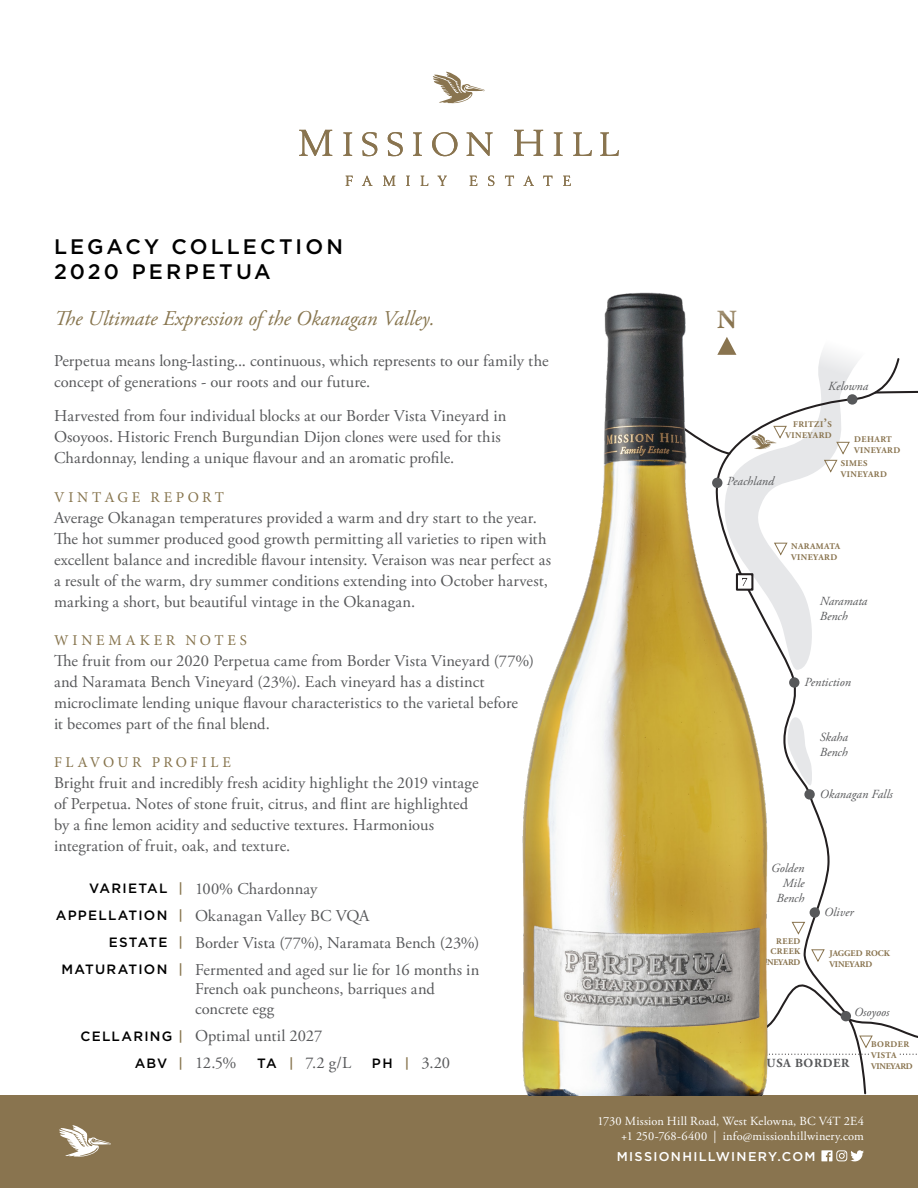
<style>
.page{position:relative;width:918px;height:1188px;background:#fff}
.page>*{position:absolute;margin:0;border:0;box-sizing:border-box;transform-origin:0 0}
.t1{font:700 26.1px "Adobe Garamond Pro";color:#89744f}
.Tier_Description{font:italic 21px "Adobe Garamond Pro";color:#87754e}
.t2{font:500 21px/25.2px "Gotham";letter-spacing:.145em;color:#000}
.Body_Copy{font:16.5px/21px "Adobe Garamond Pro";letter-spacing:.005em;color:#57585a}
.footer_web_address{font:16.5px/19.8px "Adobe Garamond Pro";color:#57585a}
.SUBHEAD{font:15px "Minion Pro";letter-spacing:.24em;color:#87754e}
.Body_Copy-2{font:500 13.5px "Gotham";letter-spacing:.09em;color:#000}
.footer_web_address-2{font:500 13.5px "Gotham";letter-spacing:.09em;color:#000}
.t3{font:500 12.75px "Gotham";letter-spacing:.1em;color:#fff}
.t4{font:italic 12.3px/14.9px "Adobe Garamond Pro";letter-spacing:.005em;color:#57585a}
.t5{font:12.3px/15px "Adobe Garamond Pro";letter-spacing:.015em;color:#fff;text-align:right}
.t6{font:700 12.3px "Adobe Garamond Pro";letter-spacing:.05em;color:#57585a}
.t7{font:700 8.7px/10.6px "Adobe Garamond Pro";letter-spacing:.05em;color:#89744f}
.t8{font:700 8.7px/10.6px "Adobe Garamond Pro";letter-spacing:.01em;color:#89744f;text-align:right}
.t9{font:700 8.7px/10.6px "Adobe Garamond Pro";color:#89744f}
.s1{color:#87754e}
.s2{font-family:"Gotham";font-weight:500;font-size:13.5px;color:#000}
.s3{font-family:"Gotham";font-weight:500;font-size:13.5px;color:#87754e}
.s4{font-size:12.3px}
</style>
<div class="page">
<svg style="left:346px;top:176px;width:225px;height:10px"></svg>
<svg style="left:299px;top:130px;width:320px;height:26px"></svg>
<svg style="left:433px;top:71px;width:52px;height:33px"></svg>
<svg style="left:782px;top:473px;width:85px;height:622px"></svg>
<svg style="left:782px;top:772px;width:136px;height:272px"></svg>
<div style="left:789px;top:677px;width:10px;height:11px;background:#57585a;border-radius:50%"></div>
<div style="left:804px;top:789px;width:11px;height:11px;background:#57585a;border-radius:50%"></div>
<div style="left:810px;top:907px;width:10px;height:11px;background:#57585a;border-radius:50%"></div>
<svg style="left:787px;top:717px;width:26px;height:69px"></svg>
<div style="left:841px;top:1011px;width:10px;height:10px;background:#57585a;border-radius:50%"></div>
<svg style="left:782px;top:1054px;width:135px;height:1px"></svg>
<svg style="left:791px;top:922px;width:15px;height:13px"></svg>
<svg style="left:811px;top:949px;width:14px;height:13px"></svg>
<svg style="left:782px;top:542px;width:6px;height:14px"></svg>
<svg style="left:859px;top:1035px;width:14px;height:13px"></svg>
<svg style="left:782px;top:351px;width:136px;height:122px"></svg>
<div style="left:869px;top:1050px;width:29px;height:10px;background:#fff"></div>
<div style="left:0;top:1095px;width:918px;height:93px;background:#89744f"></div>
<svg style="left:821px;top:1150px;width:43px;height:11px"></svg>
<svg style="left:59px;top:1125px;width:52px;height:32px"></svg>
<img style="left:522px;top:292px;width:260px;height:803px">
<p class="t2" style="left:54px;top:233px;width:291px">LEGACY COLLECTION<br>2020 PERPETUA</p>
<p class="Tier_Description" style="left:54px;top:305px;width:382px">The Ultimate Expression of the Okanagan Valley.</p>
<p class="Body_Copy" style="left:54px;top:351px;width:496px">Perpetua means long-lasting... continuous, which represents to our family the concept of generations - our roots and our future.</p>
<p class="Body_Copy" style="left:54px;top:406px;width:454px">Harvested from four individual blocks at our Border Vista Vineyard in<br>Osoyoos. Historic French Burgundian Dijon clones were used for this<br>Chardonnay, lending a unique flavour and an aromatic profile.</p>
<p class="SUBHEAD" style="left:54px;top:487px;width:171px">VINTAGE REPORT</p>
<p class="Body_Copy" style="left:54px;top:507px;width:499px">Average Okanagan temperatures provided a warm and dry start to the year.<br>The hot summer produced good growth permitting all varieties to ripen with excellent balance and incredible flavour intensity. Veraison was near perfect as a result of the warm, dry summer conditions extending into October harvest, marking a short, but beautiful vintage in the Okanagan.</p>
<p class="SUBHEAD" style="left:54px;top:630px;width:194px">WINEMAKER NOTES</p>
<p class="Body_Copy" style="left:54px;top:651px;width:481px">The fruit from our 2020 Perpetua came from Border Vista Vineyard (77%) and Naramata Bench Vineyard (23%). Each vineyard has a distinct microclimate lending unique flavour characteristics to the varietal before<br>it becomes part of the final blend.</p>
<p class="SUBHEAD" style="left:54px;top:752px;width:178px">FLAVOUR PROFILE</p>
<p class="Body_Copy" style="left:54px;top:773px;width:426px">Bright fruit and incredibly fresh acidity highlight the 2019 vintage of Perpetua. Notes of stone fruit, citrus, and flint are highlighted by a fine lemon acidity and seductive textures. Harmonious integration of fruit, oak, and texture.</p>
<p class="Body_Copy-2" style="left:89px;top:881px;width:95px">VARIETAL <span class="s1">|</span></p>
<p class="Body_Copy" style="left:195px;top:879px;width:124px">100% Chardonnay</p>
<p class="Body_Copy-2" style="left:56px;top:908px;width:129px">APPELLATION <span class="s1">|</span></p>
<p class="Body_Copy" style="left:195px;top:906px;width:176px">Okanagan Valley BC VQA</p>
<p class="Body_Copy-2" style="left:109px;top:935px;width:76px">ESTATE <span class="s1">|</span></p>
<p class="Body_Copy" style="left:195px;top:933px;width:286px">Border Vista (77%), Naramata Bench (23%)</p>
<p class="footer_web_address-2" style="left:61px;top:962px;width:123px">MATURATION <span class="s1">|</span></p>
<p class="footer_web_address" style="left:195px;top:960px;width:286px">Fermented and aged sur lie for 16 months in<br>French oak puncheons, barriques and</p>
<p class="footer_web_address" style="left:195px;top:1000px;width:81px">concrete egg</p>
<p class="Body_Copy-2" style="left:81px;top:1028px;width:104px">CELLARING <span class="s1">|</span></p>
<p class="Body_Copy" style="left:195px;top:1026px;width:129px">Optimal until 2027</p>
<p class="Body_Copy-2" style="left:135px;top:1055px;width:50px">ABV <span class="s1">|</span></p>
<p class="Body_Copy" style="left:195px;top:1053px;width:43px">12.5%</p>
<p class="Body_Copy" style="left:257px;top:1053px;width:195px"><span class="s2">TA</span> <span class="s3">|</span> 7.2 g/L <span class="s2">PH</span> <span class="s3">|</span> 3.20</p>
<h1 class="t1" style="left:717px;top:305px;width:21px">N</h1>
<p class="t4" style="left:828px;top:379px;width:42px">Kelowna</p>
<p class="t4" style="left:727px;top:474px;width:49px">Peachland</p>
<p class="t7" style="left:786px;top:419px;width:48px;text-align:right">FRITZI<span class="s4">’</span>S<br>VINEYARD</p>
<p class="t7" style="left:854px;top:434px;width:48px">DEHART<br>VINEYARD</p>
<p class="t7" style="left:841px;top:459px;width:48px">SIMES<br>VINEYARD</p>
<p class="t7" style="left:791px;top:541px;width:51px">NARAMATA<br>VINEYARD</p>
<p class="t4" style="left:820px;top:594px;width:49px">Naramata<br>Bench</p>
<p class="t4" style="left:804px;top:675px;width:48px">Pentiction</p>
<p class="t4" style="left:820px;top:730px;width:30px">Skaha<br>Bench</p>
<p class="t4" style="left:820px;top:787px;width:74px">Okanagan Falls</p>
<p class="t4" style="left:771px;top:861px;width:35px;text-align:right">Golden<br>Mile<br>Bench</p>
<p class="t8" style="left:759px;top:936px;width:43px">REED<br>CREEK<br>VINEYARD</p>
<p class="t4" style="left:824px;top:905px;width:31px">Oliver</p>
<p class="t9" style="left:829px;top:948px;width:62px">JAGGED ROCK<br>VINEYARD</p>
<p class="t4" style="left:854px;top:1005px;width:37px">Osoyoos</p>
<p class="t6" style="left:767px;top:1056px;width:84px">USA BORDER</p>
<p class="t8" style="left:871px;top:1039px;width:43px;text-align:left">BORDER<br>VISTA<br>VINEYARD</p>
<p class="t5" style="left:598px;top:1114px;width:268px">1730 Mission Hill Road, West Kelowna, BC V4T 2E4 +1 250-768-6400 | info@missionhillwinery.com</p>
<p class="t3" style="left:617px;top:1150px;width:200px">MISSIONHILLWINERY.COM</p>
</div>
